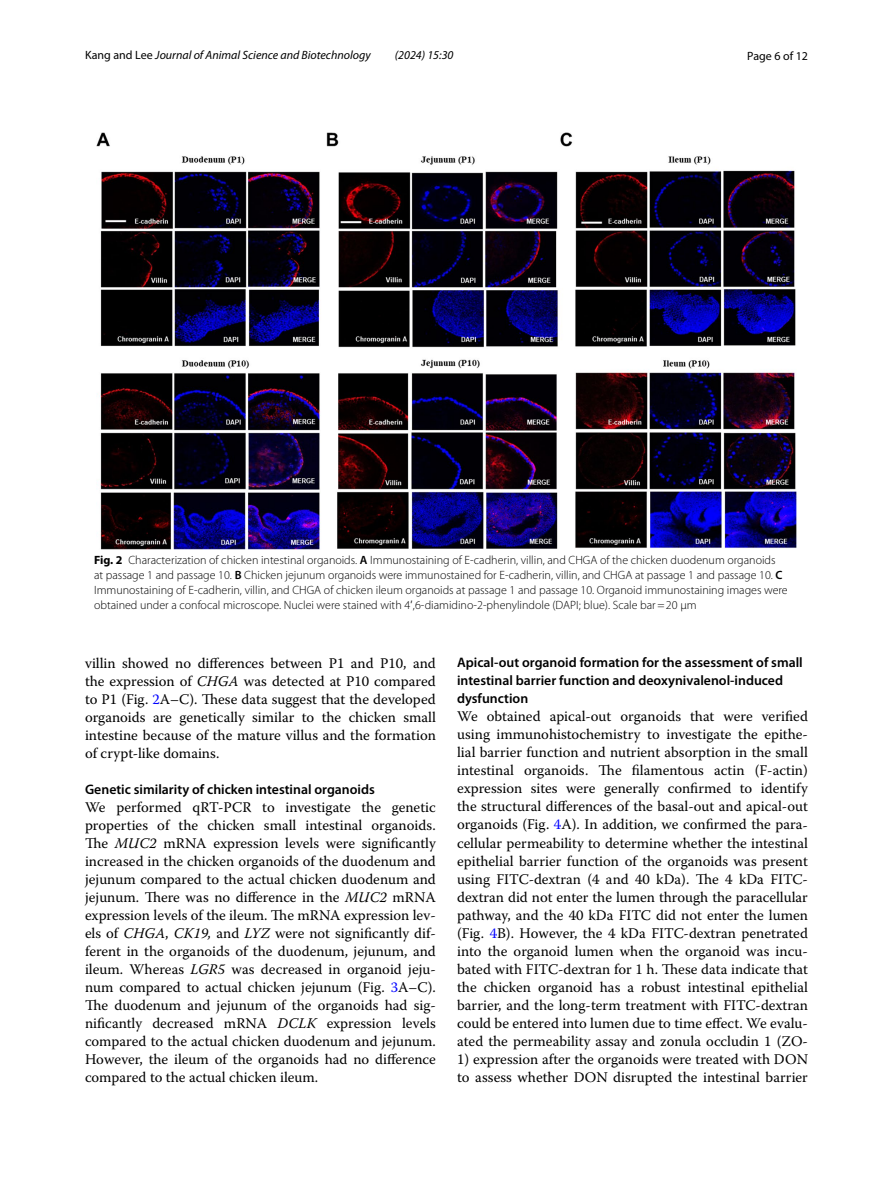
<style>
.page{position:relative;width:893px;height:1187px;background:#fff}
.page>*{position:absolute;margin:0;border:0;box-sizing:border-box;transform-origin:0 0}
.t1{font:14.7px/18px "Warnock Pro";color:#000;text-align:justify}
.t2{font:600 13.8px/18px "Myriad Pro";color:#000}
.t3{font:300 12px/15px "Myriad Pro";color:#000}
.t4{font:italic 12px "Myriad Pro";color:#000}
.t5{font:12px "Myriad Pro";color:#000}
.s1{font-style:normal}
.s2{font-weight:700}
.s3{font-weight:600}
.s4{font-family:"Segoe UI";font-weight:400}
.s5{font-style:italic}
.s6{color:#00f}
</style>
<div class="page">
<img style="left:96px;top:133px;width:701px;height:416px">
<p class="t4" style="left:85px;top:48px;width:287px"><span class="s1">Kang and Lee</span> Journal of Animal Science and Biotechnology</p>
<p class="t4" style="left:395px;top:48px;width:60px">(2024) 15:30</p>
<p class="t5" style="left:747px;top:48px;width:62px">Page 6 of 12</p>
<p class="t3" style="left:94px;top:553px;width:695px"><span class="s2">Fig. 2</span> Characterization of chicken intestinal organoids. <span class="s3">A</span> Immunostaining of E-cadherin, villin, and CHGA of the chicken duodenum organoids<br>at passage 1 and passage 10. <span class="s3">B</span> Chicken jejunum organoids were immunostained for E-cadherin, villin, and CHGA at passage 1 and passage 10. <span class="s3">C </span>Immunostaining of E-cadherin, villin, and CHGA of chicken ileum organoids at passage 1 and passage 10. Organoid immunostaining images were obtained under a confocal microscope. Nuclei were stained with 4<span class="s4">′</span>,6-diamidino-2-phenylindole (DAPI; blue). Scale bar=20 μm</p>
<p class="t1" style="left:85px;top:653px;width:352px">villin showed no differences between P1 and P10, and the expression of <span class="s5">CHGA</span> was detected at P10 compared to P1 (Fig. <span class="s6">2</span>A–C). These data suggest that the developed organoids are genetically similar to the chicken small intestine because of the mature villus and the formation of crypt-like domains.</p>
<p class="t2" style="left:85px;top:779px;width:291px">Genetic similarity of chicken intestinal organoids</p>
<p class="t1" style="left:85px;top:797px;width:352px">We performed qRT-PCR to investigate the genetic properties of the chicken small intestinal organoids.<br>The <span class="s5">MUC2</span> mRNA expression levels were significantly increased in the chicken organoids of the duodenum and jejunum compared to the actual chicken duodenum and jejunum. There was no difference in the <span class="s5">MUC2</span> mRNA expression levels of the ileum. The mRNA expression lev&shy;els of <span class="s5">CHGA</span>, <span class="s5">CK19,</span> and <span class="s5">LYZ</span> were not significantly dif&shy;ferent in the organoids of the duodenum, jejunum, and ileum. Whereas <span class="s5">LGR5</span> was decreased in organoid jeju&shy;num compared to actual chicken jejunum (Fig. <span class="s6">3</span>A–C).<br>The duodenum and jejunum of the organoids had sig&shy;nificantly decreased mRNA <span class="s5">DCLK</span> expression levels compared to the actual chicken duodenum and jejunum.<br>However, the ileum of the organoids had no difference compared to the actual chicken ileum.</p>
<p class="t2" style="left:457px;top:653px;width:347px">Apical‑out organoid formation for the assessment of small intestinal barrier function and deoxynivalenol‑induced dysfunction</p>
<p class="t1" style="left:457px;top:707px;width:352px">We obtained apical-out organoids that were verified using immunohistochemistry to investigate the epithe&shy;lial barrier function and nutrient absorption in the small intestinal organoids. The filamentous actin (F-actin) expression sites were generally confirmed to identify the structural differences of the basal-out and apical-out organoids (Fig. <span class="s6">4</span>A). In addition, we confirmed the para&shy;cellular permeability to determine whether the intestinal epithelial barrier function of the organoids was present using FITC-dextran (4 and 40 kDa). The 4 kDa FITC&shy;dextran did not enter the lumen through the paracellular pathway, and the 40 kDa FITC did not enter the lumen (Fig. <span class="s6">4</span>B). However, the 4 kDa FITC-dextran penetrated into the organoid lumen when the organoid was incu&shy;bated with FITC-dextran for 1 h. These data indicate that the chicken organoid has a robust intestinal epithelial barrier, and the long-term treatment with FITC-dextran could be entered into lumen due to time effect. We evalu&shy;ated the permeability assay and zonula occludin 1 (ZO-</p>
<p class="t1" style="left:457px;top:1049px;width:352px">1) expression after the organoids were treated with DON to assess whether DON disrupted the intestinal barrier</p>
</div>
